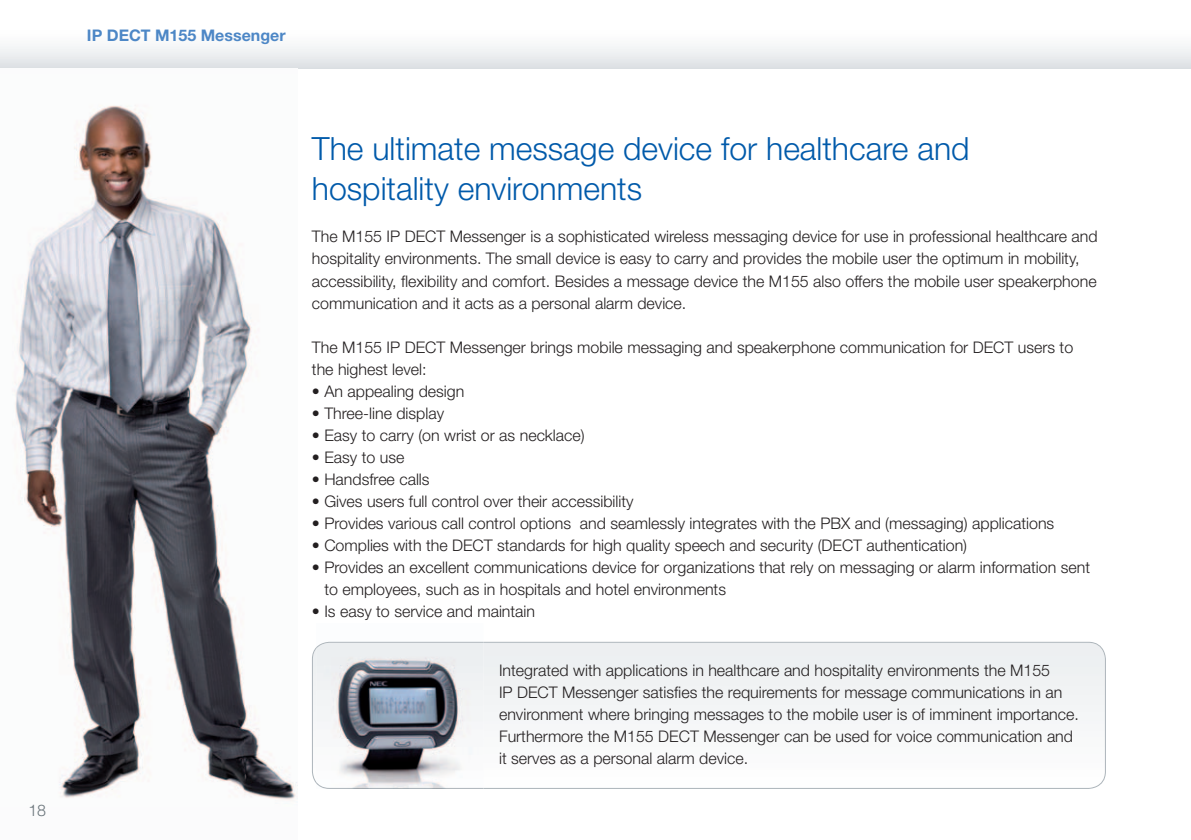
<style>
.page{position:relative;width:1191px;height:840px;background:#fff}
.page>*{position:absolute;margin:0;border:0;box-sizing:border-box;transform-origin:0 0}
.t1{font:300 32px/40px "Helvetica Neue";color:#015aaa}
.t2{font:300 16px/22px "Helvetica Neue";color:#231f20}
.t3{font:700 16px "Helvetica Neue";color:#4d87c6}
.t4{font:300 16px "Helvetica Neue";color:#687379}
</style>
<div class="page">
<div style="left:0;top:26px;width:1191px;height:42px;background:linear-gradient(to bottom,#fff,#e1e4e7)"></div>
<svg style="left:1190px;top:26px;width:1px;height:42px"></svg>
<svg style="left:312px;top:641px;width:794px;height:147px;fill:#f4f6f7"></svg>
<div style="left:0;top:68px;width:297px;height:771px;background:#fbfbfc"></div>
<img style="left:15px;top:105px;width:282px;height:695px">
<img style="left:316px;top:690px;width:167px;height:49px">
<img style="left:316px;top:641px;width:167px;height:49px">
<img style="left:316px;top:739px;width:167px;height:49px">
<p class="t4" style="left:28px;top:803px;width:19px">18</p>
<p class="t3" style="left:87px;top:29px;width:200px">IP DECT M155 Messenger</p>
<h1 class="t1" style="left:312px;top:132px;width:659px">The ultimate message device for healthcare and hospitality environments</h1>
<p class="t2" style="left:312px;top:227px;width:787px">The M155 IP DECT Messenger is a sophisticated wireless messaging device for use in professional healthcare and hospitality environments. The small device is easy to carry and provides the mobile user the optimum in mobility, accessibility, flexibility and comfort. Besides a message device the M155 also offers the mobile user speakerphone communication and it acts as a personal alarm device.</p>
<p class="t2" style="left:312px;top:337px;width:763px">The M155 IP DECT Messenger brings mobile messaging and speakerphone communication for DECT users to the highest level:</p>
<p class="t2" style="left:312px;top:381px;width:154px">• An appealing design</p>
<p class="t2" style="left:312px;top:403px;width:134px">• Three-line display</p>
<p class="t2" style="left:312px;top:425px;width:274px">• Easy to carry (on wrist or as necklace)</p>
<p class="t2" style="left:312px;top:447px;width:94px">• Easy to use</p>
<p class="t2" style="left:312px;top:469px;width:119px">• Handsfree calls</p>
<p class="t2" style="left:312px;top:491px;width:323px">• Gives users full control over their accessibility</p>
<p class="t2" style="left:312px;top:513px;width:744px">• Provides various call control options and seamlessly integrates with the PBX and (messaging) applications</p>
<p class="t2" style="left:312px;top:535px;width:656px">• Complies with the DECT standards for high quality speech and security (DECT authentication)</p>
<p class="t2" style="left:324px;top:557px;width:767px;text-indent:-12px">• Provides an excellent communications device for organizations that rely on messaging or alarm information sent to employees, such as in hospitals and hotel environments</p>
<p class="t2" style="left:312px;top:601px;width:225px">• Is easy to service and maintain</p>
<p class="t2" style="left:499px;top:660px;width:581px">Integrated with applications in healthcare and hospitality environments the M155<br>IP DECT Messenger satisfies the requirements for message communications in an environment where bringing messages to the mobile user is of imminent importance.<br>Furthermore the M155 DECT Messenger can be used for voice communication and it serves as a personal alarm device.</p>
</div>
